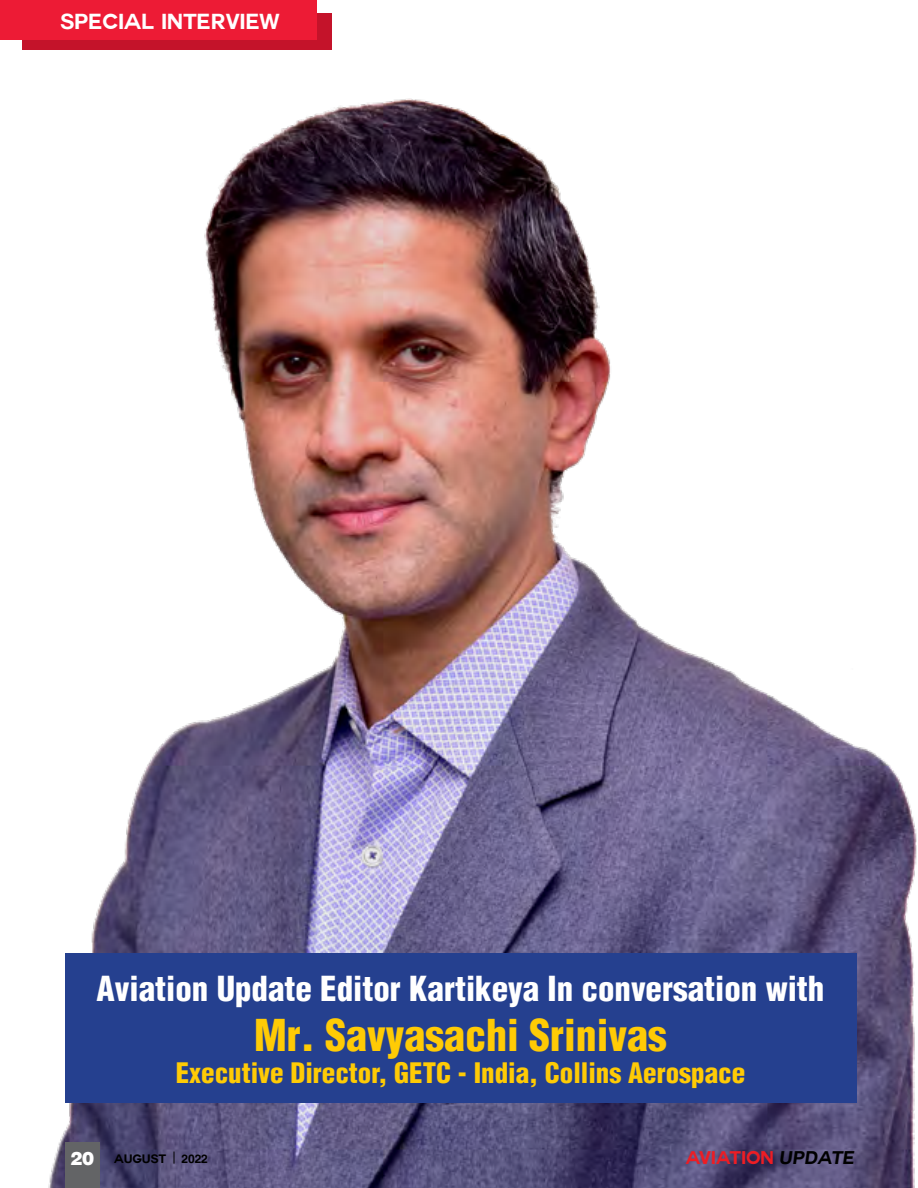
<style>
.page{position:relative;width:918px;height:1188px;background:#fff}
.page>*{position:absolute;margin:0;border:0;box-sizing:border-box;transform-origin:0 0}
.t1{font:900 condensed 42px "Context Black Condensed S Si";color:#ffcb05}
.t2{font:900 condensed 33px "Context Black Condensed S Si";color:#fff}
.t3{font:900 condensed 27px "Context Black Condensed S Si";color:#ffcb05}
.t4{font:700 21.3px "Couture";color:#fff}
.t5{font:700 18px "Couture";color:#ed1d24}
.t6{font:700 12px "Couture";color:#000}
.s1{font-family:"Context Black S Si";font-weight:900;font-size:18px;color:#fff}
.s2{font-style:italic;color:#000}
</style>
<div class="page">
<img style="left:0;top:13px;width:917px;height:1175px">
<div style="left:22px;top:14px;width:309px;height:36px;background:#c4132a"></div>
<div style="left:0;top:0;width:317px;height:39px;background:#ed1b35"></div>
<div style="left:65px;top:953px;width:791px;height:150px;background:#25408f"></div>
<div style="left:65px;top:1143px;width:35px;height:45px;background:#636466"></div>
<svg style="left:174px;top:1152px;width:1px;height:12px"></svg>
<p class="t4" style="left:60px;top:11px;width:221px">SPECIAL INTERVIEW</p>
<p class="t2" style="left:97px;top:968px;width:729px">Aviation Update Editor Kartikeya In conversation with</p>
<p class="t1" style="left:254px;top:1009px;width:414px">Mr. Savyasachi Srinivas</p>
<p class="t3" style="left:176px;top:1057px;width:571px">Executive Director, GETC - India, Collins Aerospace</p>
<p class="t6" style="left:70px;top:1153px;width:98px"><span class="s1">20</span> AUGUST</p>
<p class="t6" style="left:182px;top:1153px;width:27px">2022</p>
<p class="t5" style="left:686px;top:1149px;width:170px">AVIATION <span class="s2">UPDATE</span></p>
</div>
